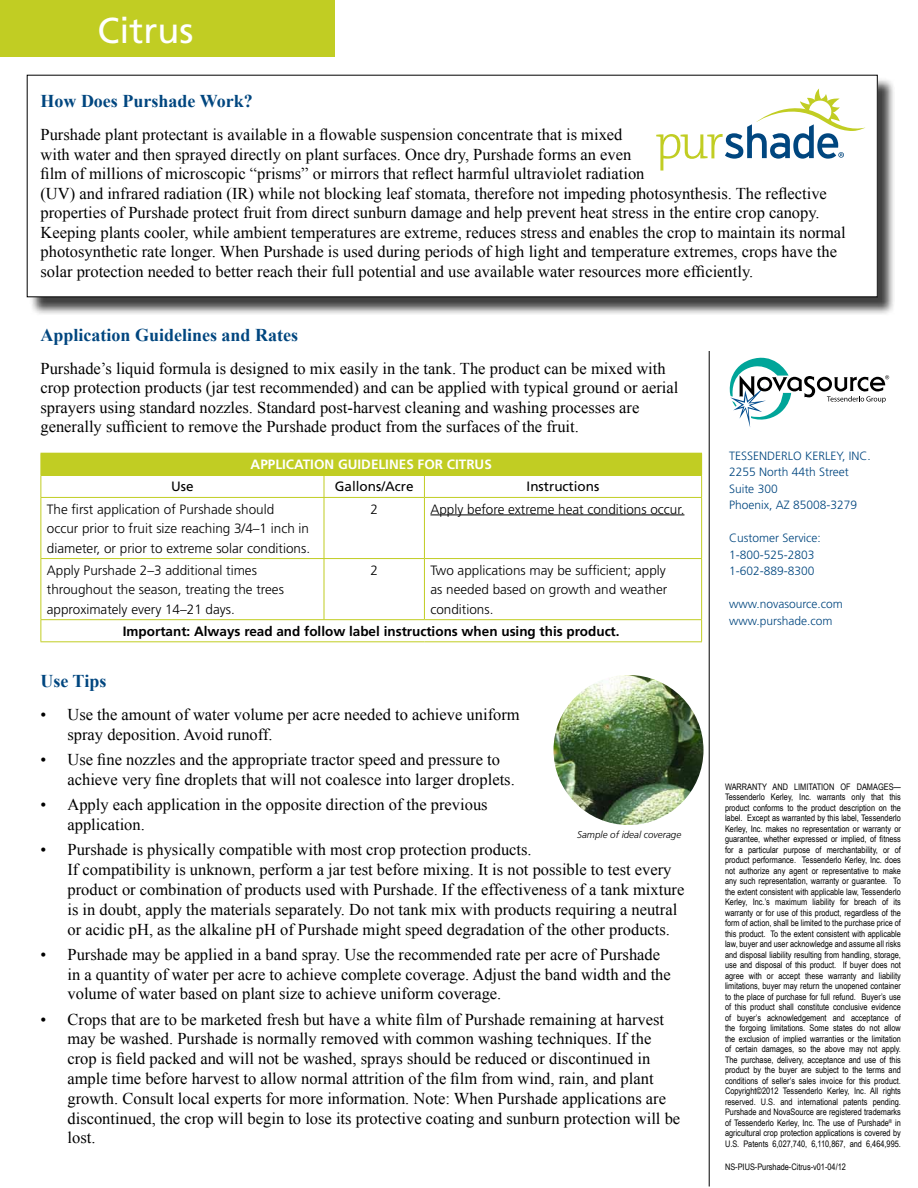
<style>
.page{position:relative;width:918px;height:1188px;background:#fff}
.page>*{position:absolute;margin:0;border:0;box-sizing:border-box;transform-origin:0 0}
.Crop_Type_-_page_top{font:36px "Frutiger LT Std";color:#fff}
.Body_Headline{font:700 18px "Times New Roman";color:#00467f}
.Body_Bullets{font:16.5px/19.8px "Times New Roman";color:#000}
.Table_Text{font:300 13.5px/19.5px "Frutiger LT Std";color:#000}
.Table_IMPORTANT{font:700 13.5px "Frutiger LT Std";color:#000}
.Table_Title{font:700 13.5px "Frutiger LT Std";color:#fff}
.Table_Headings{font:13.5px "Frutiger LT Std";color:#000}
.Contact_Info{font:300 12px "Frutiger LT Std";color:#00467f}
.t1{font:italic 300 9.75px "Frutiger LT Std";color:#000}
.legal{font:9px/10.5px "Arial Narrow";color:#000;text-align:justify}
.doc_number{font:9px "Arial Narrow";color:#000}
</style>
<div class="page">
<div style="left:29px;top:77px;width:867px;height:239px;background:#000;opacity:.75"></div>
<div style="left:27px;top:75px;width:850px;height:222px;background:#fff"></div>
<div style="left:0;top:0;width:334px;height:56px;background:#c1cd23"></div>
<hr style="left:709px;top:351px;width:1px;height:835px;background:#000">
<svg style="left:656px;top:88px;width:209px;height:83px"></svg>
<svg style="left:730px;top:358px;width:159px;height:69px"></svg>
<div style="left:41px;top:453px;width:661px;height:22px;background:#c1cd23"></div>
<hr style="left:40px;top:453px;width:284px;height:1px;background:#c1cd23">
<svg style="left:40px;top:454px;width:1px;height:43px"></svg>
<hr style="left:40px;top:498px;width:1px;height:60px;background:#c1cd23">
<hr style="left:40px;top:559px;width:1px;height:60px;background:#c1cd23">
<svg style="left:40px;top:620px;width:1px;height:21px"></svg>
<hr style="left:40px;top:475px;width:284px;height:1px;background:#c1cd23">
<hr style="left:324px;top:475px;width:100px;height:1px;background:#c1cd23">
<svg style="left:324px;top:476px;width:1px;height:21px"></svg>
<hr style="left:324px;top:498px;width:1px;height:60px;background:#c1cd23">
<hr style="left:324px;top:559px;width:1px;height:60px;background:#c1cd23">
<hr style="left:40px;top:497px;width:284px;height:1px;background:#c1cd23">
<hr style="left:324px;top:497px;width:100px;height:1px;background:#c1cd23">
<hr style="left:40px;top:558px;width:284px;height:1px;background:#c1cd23">
<hr style="left:324px;top:558px;width:100px;height:1px;background:#c1cd23">
<hr style="left:40px;top:619px;width:284px;height:1px;background:#c1cd23">
<hr style="left:324px;top:619px;width:100px;height:1px;background:#c1cd23">
<hr style="left:40px;top:641px;width:284px;height:1px;background:#c1cd23">
<hr style="left:324px;top:641px;width:100px;height:1px;background:#c1cd23">
<hr style="left:424px;top:641px;width:278px;height:1px;background:#c1cd23">
<svg style="left:424px;top:476px;width:1px;height:21px"></svg>
<hr style="left:424px;top:498px;width:1px;height:60px;background:#c1cd23">
<hr style="left:424px;top:559px;width:1px;height:60px;background:#c1cd23">
<hr style="left:424px;top:475px;width:278px;height:1px;background:#c1cd23">
<svg style="left:701px;top:476px;width:1px;height:21px"></svg>
<hr style="left:701px;top:498px;width:1px;height:60px;background:#c1cd23">
<hr style="left:701px;top:559px;width:1px;height:60px;background:#c1cd23">
<svg style="left:701px;top:620px;width:1px;height:21px"></svg>
<hr style="left:424px;top:497px;width:278px;height:1px;background:#c1cd23">
<hr style="left:424px;top:558px;width:278px;height:1px;background:#c1cd23">
<hr style="left:424px;top:619px;width:278px;height:1px;background:#c1cd23">
<hr style="left:430px;top:515px;width:254px;height:1px;background:#000">
<img style="left:554px;top:675px;width:150px;height:150px;border-radius:75px">
<p class="Crop_Type_-_page_top" style="left:97px;top:9px;width:98px">Citrus</p>
<p class="Body_Headline" style="left:40px;top:89px;width:214px">How Does Purshade Work?</p>
<p class="Body_Bullets" style="left:40px;top:125px;width:807px">Purshade plant protectant is available in a flowable suspension concentrate that is mixed<br>with water and then sprayed directly on plant surfaces. Once dry, Purshade forms an even<br>film of millions of microscopic “prisms” or mirrors that reflect harmful ultraviolet radiation<br>(UV) and infrared radiation (IR) while not blocking leaf stomata, therefore not impeding photosynthesis. The reflective properties of Purshade protect fruit from direct sunburn damage and help prevent heat stress in the entire crop canopy.<br>Keeping plants cooler, while ambient temperatures are extreme, reduces stress and enables the crop to maintain its normal photosynthetic rate longer. When Purshade is used during periods of high light and temperature extremes, crops have the solar protection needed to better reach their full potential and use available water resources more efficiently.</p>
<p class="Body_Headline" style="left:40px;top:322px;width:259px">Application Guidelines and Rates</p>
<p class="Body_Bullets" style="left:40px;top:358px;width:639px">Purshade’s liquid formula is designed to mix easily in the tank. The product can be mixed with crop protection products (jar test recommended) and can be applied with typical ground or aerial sprayers using standard nozzles. Standard post-harvest cleaning and washing processes are generally sufficient to remove the Purshade product from the surfaces of the fruit.</p>
<p class="Table_Title" style="left:251px;top:457px;width:243px">APPLICATION GUIDELINES FOR CITRUS</p>
<p class="Table_Headings" style="left:171px;top:479px;width:24px">Use</p>
<p class="Table_Headings" style="left:335px;top:479px;width:80px">Gallons/Acre</p>
<p class="Table_Headings" style="left:527px;top:479px;width:74px">Instructions</p>
<p class="Table_Text" style="left:47px;top:499px;width:265px">The first application of Purshade should<br>occur prior to fruit size reaching 3/4–1 inch in diameter, or prior to extreme solar conditions.</p>
<p class="Table_Text" style="left:370px;top:499px;width:9px">2</p>
<p class="Table_Text" style="left:430px;top:499px;width:256px">Apply before extreme heat conditions occur.</p>
<p class="Table_Text" style="left:47px;top:560px;width:239px">Apply Purshade 2–3 additional times throughout the season, treating the trees approximately every 14–21 days.</p>
<p class="Table_Text" style="left:370px;top:560px;width:9px">2</p>
<p class="Table_Text" style="left:430px;top:560px;width:238px;text-align:justify">Two applications may be sufficient; apply as needed based on growth and weather conditions.</p>
<p class="Table_IMPORTANT" style="left:123px;top:623px;width:498px">Important: Always read and follow label instructions when using this product.</p>
<p class="Body_Headline" style="left:40px;top:669px;width:67px">Use Tips</p>
<p class="Body_Bullets" style="left:68px;top:705px;width:454px;text-indent:-27px">• Use the amount of water volume per acre needed to achieve uniform spray deposition. Avoid runoff.</p>
<p class="Body_Bullets" style="left:68px;top:750px;width:449px;text-indent:-27px">• Use fine nozzles and the appropriate tractor speed and pressure to achieve very fine droplets that will not coalesce into larger droplets.</p>
<p class="Body_Bullets" style="left:68px;top:795px;width:422px;text-indent:-27px">• Apply each application in the opposite direction of the previous application.</p>
<p class="Body_Bullets" style="left:68px;top:840px;width:618px;text-indent:-27px">• Purshade is physically compatible with most crop protection products.<br>If compatibility is unknown, perform a jar test before mixing. It is not possible to test every product or combination of products used with Purshade. If the effectiveness of a tank mixture is in doubt, apply the materials separately. Do not tank mix with products requiring a neutral or acidic pH, as the alkaline pH of Purshade might speed degradation of the other products.</p>
<p class="Body_Bullets" style="left:68px;top:944px;width:605px;text-indent:-27px">• Purshade may be applied in a band spray. Use the recommended rate per acre of Purshade in a quantity of water per acre to achieve complete coverage. Adjust the band width and the volume of water based on plant size to achieve uniform coverage.</p>
<p class="Body_Bullets" style="left:68px;top:1009px;width:614px;text-indent:-27px">• Crops that are to be marketed fresh but have a white film of Purshade remaining at harvest may be washed. Purshade is normally removed with common washing techniques. If the crop is field packed and will not be washed, sprays should be reduced or discontinued in ample time before harvest to allow normal attrition of the film from wind, rain, and plant growth. Consult local experts for more information. Note: When Purshade applications are discontinued, the crop will begin to lose its protective coating and sunburn protection will be lost.</p>
<p class="t1" style="left:577px;top:829px;width:106px">Sample of ideal coverage</p>
<p class="Contact_Info" style="left:729px;top:449px;width:143px">TESSENDERLO KERLEY, INC.</p>
<p class="Contact_Info" style="left:729px;top:465px;width:121px">2255 North 44th Street</p>
<p class="Contact_Info" style="left:729px;top:482px;width:50px">Suite 300</p>
<p class="Contact_Info" style="left:729px;top:498px;width:130px">Phoenix, AZ 85008-3279</p>
<p class="Contact_Info" style="left:729px;top:531px;width:93px">Customer Service:</p>
<p class="Contact_Info" style="left:729px;top:548px;width:87px">1-800-525-2803</p>
<p class="Contact_Info" style="left:729px;top:564px;width:87px">1-602-889-8300</p>
<p class="Contact_Info" style="left:729px;top:597px;width:115px">www.novasource.com</p>
<p class="Contact_Info" style="left:729px;top:614px;width:105px">www.purshade.com</p>
<p class="legal" style="left:725px;top:781px;width:177px">WARRANTY AND LIMITATION OF DAMAGES— Tessenderlo Kerley, Inc. warrants only that this product conforms to the product description on the label. Except as warranted by this label, Tessenderlo Kerley, Inc. makes no representation or warranty or guarantee, whether expressed or implied, of fitness for a particular purpose of merchantability, or of product performance. Tessenderlo Kerley, Inc. does not authorize any agent or representative to make any such representation, warranty or guarantee. To the extent consistent with applicable law, Tessenderlo Kerley, Inc.’s maximum liability for breach of its warranty or for use of this product, regardless of the form of action, shall be limited to the purchase price of this product. To the extent consistent with applicable law, buyer and user acknowledge and assume all risks and disposal liability resulting from handling, storage, use and disposal of this product. If buyer does not agree with or accept these warranty and liability limitations, buyer may return the unopened container to the place of purchase for full refund. Buyer’s use of this product shall constitute conclusive evidence of buyer’s acknowledgement and acceptance of the forgoing limitations. Some states do not allow the exclusion of implied warranties or the limitation of certain damages, so the above may not apply.<br>The purchase, delivery, acceptance and use of this product by the buyer are subject to the terms and conditions of seller’s sales invoice for this product.</p>
<p class="legal" style="left:725px;top:1085px;width:177px">Copyright©2012 Tessenderlo Kerley, Inc. All rights reserved. U.S. and international patents pending.<br>Purshade and NovaSource are registered trademarks of Tessenderlo Kerley, Inc. The use of Purshade<sup>®</sup> in agricultural crop protection applications is covered by U.S. Patents 6,027,740, 6,110,867, and 6,464,995.</p>
<p class="doc_number" style="left:725px;top:1160px;width:122px">NS-PIUS-Purshade-Citrus-v01-04/12</p>
</div>
